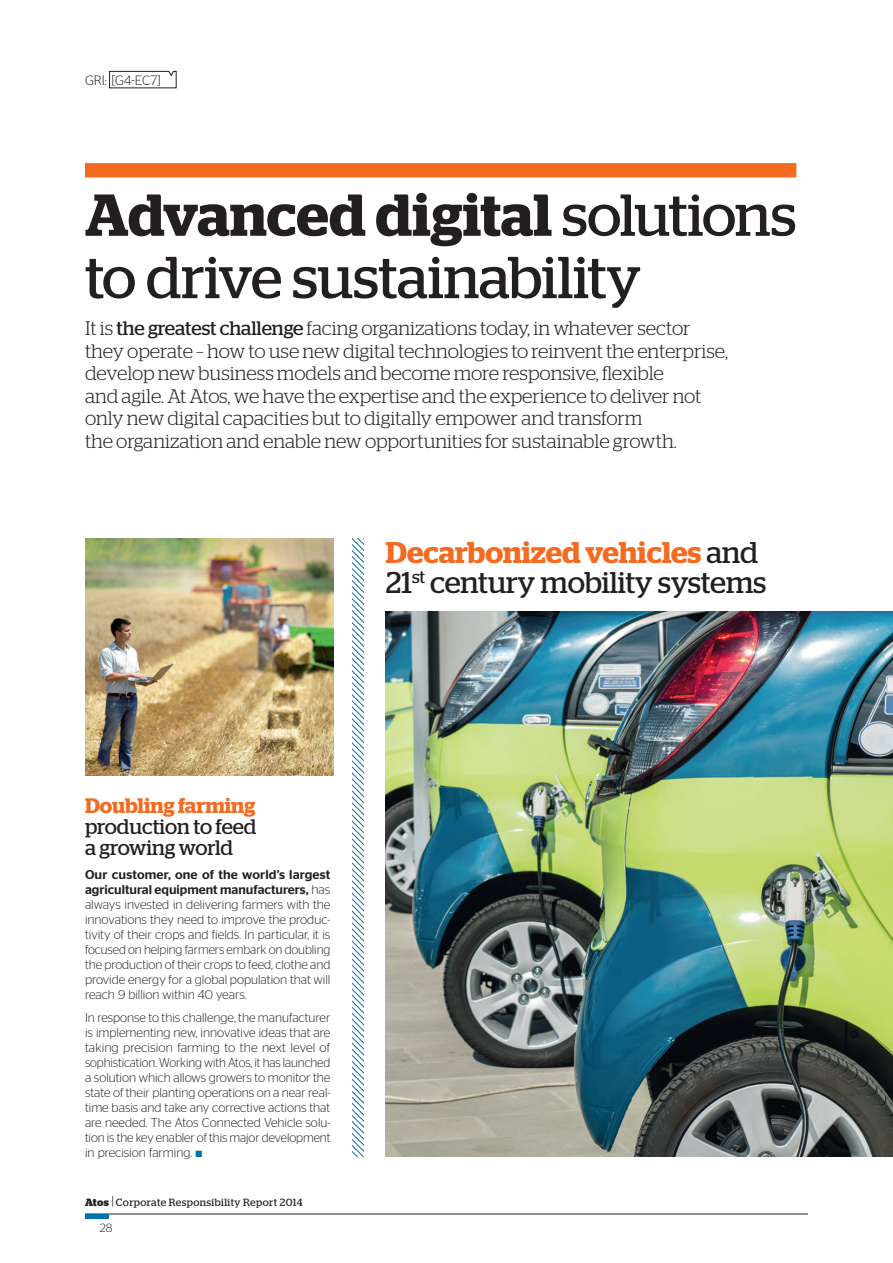
<style>
.page{position:relative;width:893px;height:1263px;background:#fff}
.page>*{position:absolute;margin:0;border:0;box-sizing:border-box;transform-origin:0 0}
.t1{font:58.95px/62.4px "Stag";letter-spacing:-.01em;color:#231f20}
.t2{font:30px/30px "Stag";color:#231f20}
.t3{font:21px/21px "Stag";color:#231f20}
.t4{font:600 21px "Stag";color:#f36a21}
.t5{font:300 19.5px/22.5px "Stag";color:#231f20}
.t6{font:300 13.5px "Stag Sans";letter-spacing:-.01em;color:#231f20}
.t7{font:300 12.75px/15px "Stag Sans";color:#231f20;text-align:justify}
.t8{font:300 12px "Stag Sans";color:#231f20}
.t9{font:10.5px "Stag";letter-spacing:.04em;color:#231f20}
.s1{font-weight:600}
.s2{font-weight:400}
.s3{font-weight:600;color:#f36a21}
.s4{font-weight:500}
.s5{color:#0073ae}
.s6{font-weight:700}
.s7{font-weight:300;font-size:13.5px}
</style>
<div class="page">
<svg style="left:109px;top:71px;width:68px;height:17px"></svg>
<hr style="left:85px;top:1214px;width:723px;height:1px;background:#231f20">
<hr style="left:85px;top:1214px;width:23px;height:4px;background:#0073ae">
<img style="left:386px;top:612px;width:507px;height:545px">
<img style="left:85px;top:539px;width:248px;height:236px">
<div style="left:85px;top:163px;width:711px;height:14px;background:#f36a21"></div>
<svg style="left:352px;top:539px;width:11px;height:618px"></svg>
<p class="t6" style="left:85px;top:75px;width:77px">GRI: [G4-EC7]</p>
<h1 class="t1" style="left:85px;top:190px;width:713px"><span class="s1">Advanced digital</span> solutions to drive sustainability</h1>
<p class="t5" style="left:85px;top:320px;width:645px">It is <span class="s2">the greatest challenge</span> facing organizations today, in whatever sector they operate – how to use new digital technologies to reinvent the enterprise, develop new business models and become more responsive, flexible<br>and agile. At Atos, we have the expertise and the experience to deliver not only new digital capacities but to digitally empower and transform<br>the organization and enable new opportunities for sustainable growth.</p>
<h2 class="t2" style="left:386px;top:541px;width:382px"><span class="s3">Decarbonized vehicles</span> and<br>21<sup>st</sup> century mobility systems</h2>
<h3 class="t4" style="left:85px;top:798px;width:172px">Doubling farming</h3>
<h3 class="t3" style="left:85px;top:819px;width:173px">production to feed a growing world</h3>
<p class="t7" style="left:85px;top:868px;width:247px"><span class="s4">Our customer, one of the world’s largest agricultural equipment manufacturers,</span> has always invested in delivering farmers with the innovations they need to improve the produc&shy;tivity of their crops and fields. In particular, it is focused on helping farmers embark on doubling the production of their crops to feed, clothe and provide energy for a global population that will reach 9 billion within 40 years.</p>
<p class="t7" style="left:85px;top:1012px;width:247px">In response to this challenge, the manufacturer is implementing new, innovative ideas that are taking precision farming to the next level of sophistication. Working with Atos, it has launched a solution which allows growers to monitor the state of their planting operations on a near real&shy;time basis and take any corrective actions that are needed. The Atos Connected Vehicle solu&shy;tion is the key enabler of this major development in precision farming. <span class="s5">■</span></p>
<p class="t9" style="left:85px;top:1198px;width:219px"><span class="s6">Atos</span> <span class="s7">|</span> C orporate R esponsibility R eport 2014</p>
<p class="t8" style="left:100px;top:1224px;width:14px">28</p>
</div>
